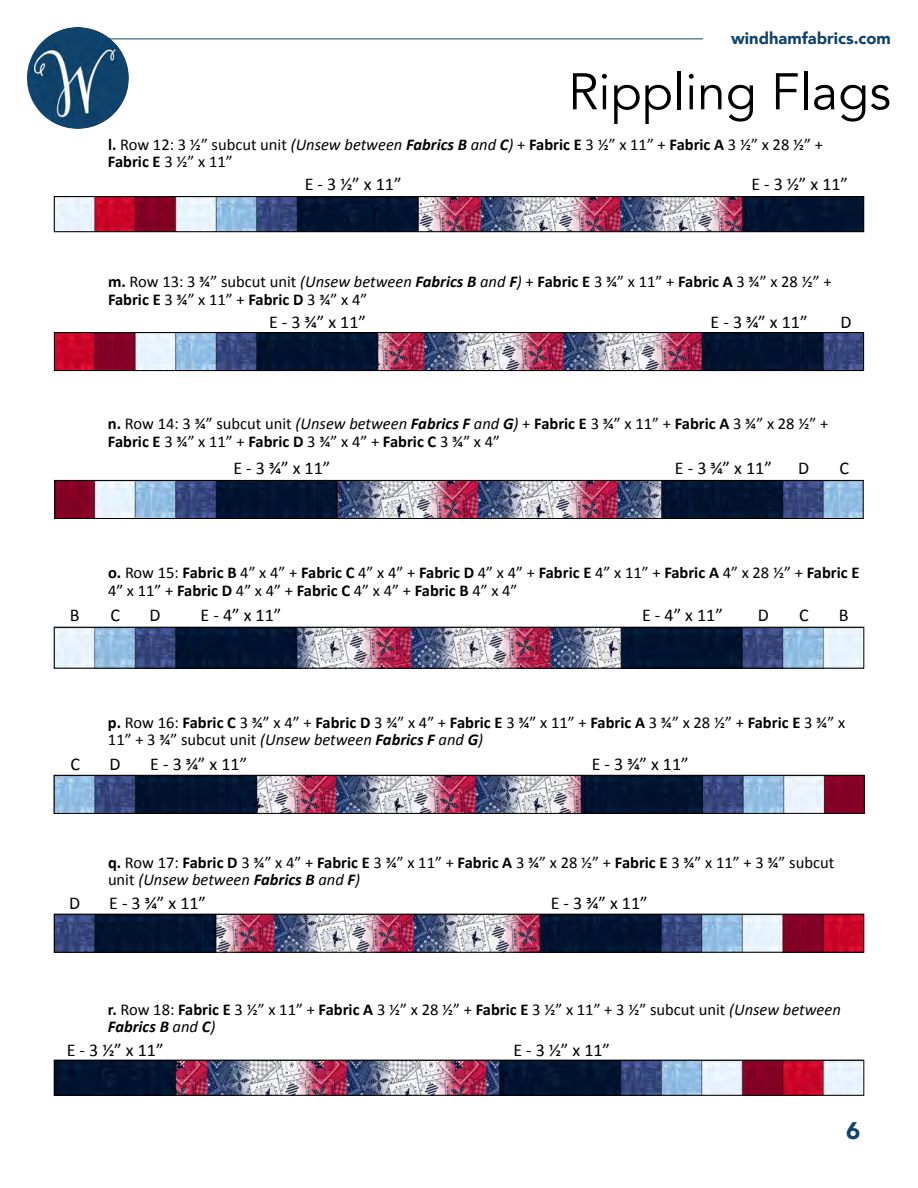
<style>
.page{position:relative;width:918px;height:1188px;background:#fff}
.page>*{position:absolute;margin:0;border:0;box-sizing:border-box;transform-origin:0 0}
.t1{font:51px "Avenir";color:#000}
.t2{font:900 24px "Avenir";color:#11436b}
.t3{font:18px "Calibri";color:#000}
.t4{font:16.5px/17.9px "Calibri";color:#000}
.t5{font:700 16.5px/17.9px "Calibri";color:#000}
.t6{font:900 16.5px "Avenir";color:#11436b}
.s1{font-weight:700}
.s2{font-style:italic}
.s3{font-weight:700;font-style:italic}
.s4{font-weight:400}
</style>
<div class="page">
<img style="left:27px;top:27px;width:102px;height:102px;border-radius:51px">
<hr style="left:109px;top:39px;width:594px;height:1px;background:#11436b">
<img style="left:56px;top:198px;width:806px;height:32px">
<div style="left:54px;top:196px;width:810px;height:36px;border:1px solid #000"></div>
<img style="left:57px;top:482px;width:804px;height:35px">
<div style="left:55px;top:480px;width:808px;height:39px;border:1px solid #000"></div>
<img style="left:56px;top:777px;width:807px;height:35px">
<div style="left:54px;top:775px;width:811px;height:39px;border:1px solid #000"></div>
<img style="left:56px;top:1062px;width:806px;height:31px">
<div style="left:54px;top:1060px;width:810px;height:35px;border:1px solid #000"></div>
<img style="left:56px;top:334px;width:806px;height:35px">
<div style="left:54px;top:332px;width:810px;height:39px;border:1px solid #000"></div>
<img style="left:56px;top:629px;width:806px;height:37px">
<div style="left:54px;top:627px;width:810px;height:41px;border:1px solid #000"></div>
<img style="left:56px;top:916px;width:806px;height:34px">
<div style="left:54px;top:914px;width:810px;height:38px;border:1px solid #000"></div>
<p class="t6" style="left:731px;top:24px;width:161px">windhamfabrics.com</p>
<h1 class="t1" style="left:568px;top:61px;width:324px">Rippling Flags</h1>
<p class="t4" style="left:108px;top:135px;width:717px"><span class="s1">l.</span> Row 12: 3 ½” subcut unit <span class="s2">(Unsew between</span> <span class="s3">Fabrics B</span> <span class="s2">and</span> <span class="s3">C</span><span class="s2">)</span> + <span class="s1">Fabric E</span> 3 ½” x 11” + <span class="s1">Fabric A</span> 3 ½” x 28 ½” +<br><span class="s1">Fabric E</span> 3 ½” x 11”</p>
<p class="t3" style="left:305px;top:171px;width:98px">E - 3 1/2” x 11”</p>
<p class="t3" style="left:751px;top:171px;width:98px">E - 3 1/2” x 11”</p>
<p class="t4" style="left:108px;top:272px;width:725px"><span class="s1">m.</span> Row 13: 3 ¾” subcut unit <span class="s2">(Unsew between</span> <span class="s3">Fabrics B</span> <span class="s2">and</span> <span class="s3">F</span><span class="s2">)</span> + <span class="s1">Fabric E</span> 3 ¾” x 11” + <span class="s1">Fabric A</span> 3 ¾” x 28 ½” +<br><span class="s1">Fabric E</span> 3 ¾” x 11” + <span class="s1">Fabric D</span> 3 ¾” x 4”</p>
<p class="t3" style="left:269px;top:309px;width:98px">E - 3 3/4” x 11”</p>
<p class="t3" style="left:711px;top:309px;width:98px">E - 3 3/4” x 11”</p>
<p class="t3" style="left:840px;top:309px;width:13px">D</p>
<p class="t4" style="left:108px;top:414px;width:722px"><span class="s1">n.</span> Row 14: 3 ¾” subcut unit <span class="s2">(Unsew between</span> <span class="s3">Fabrics F</span> <span class="s2">and</span> <span class="s3">G</span><span class="s2">)</span> + <span class="s1">Fabric E</span> 3 ¾” x 11” + <span class="s1">Fabric A</span> 3 ¾” x 28 ½” +<br><span class="s1">Fabric E</span> 3 ¾” x 11” + <span class="s1">Fabric D</span> 3 ¾” x 4” + <span class="s1">Fabric C</span> 3 ¾” x 4”</p>
<p class="t3" style="left:233px;top:456px;width:98px">E - 3 3/4” x 11”</p>
<p class="t3" style="left:675px;top:456px;width:98px">E - 3 3/4” x 11”</p>
<p class="t3" style="left:798px;top:456px;width:13px">D</p>
<p class="t3" style="left:839px;top:456px;width:11px">C</p>
<p class="t5" style="left:108px;top:563px;width:753px">o. <span class="s4">Row 15:</span> Fabric B <span class="s4">4” x 4” +</span> Fabric C <span class="s4">4” x 4” +</span> Fabric D <span class="s4">4” x 4” +</span> Fabric E <span class="s4">4” x 11” +</span> Fabric A <span class="s4">4” x 28 ½” +</span> Fabric E<br><span class="s4">4” x 11” +</span> Fabric D <span class="s4">4” x 4” +</span> Fabric C <span class="s4">4” x 4” +</span> Fabric B <span class="s4">4” x 4”</span></p>
<p class="t3" style="left:70px;top:602px;width:11px">B</p>
<p class="t3" style="left:110px;top:602px;width:11px">C</p>
<p class="t3" style="left:150px;top:602px;width:13px">D</p>
<p class="t3" style="left:201px;top:602px;width:82px">E - 4” x 11”</p>
<p class="t3" style="left:642px;top:602px;width:82px">E - 4” x 11”</p>
<p class="t3" style="left:758px;top:602px;width:13px">D</p>
<p class="t3" style="left:799px;top:602px;width:11px">C</p>
<p class="t3" style="left:839px;top:602px;width:11px">B</p>
<p class="t3" style="left:70px;top:751px;width:11px">C</p>
<p class="t4" style="left:108px;top:713px;width:739px"><span class="s1">p.</span> Row 16: <span class="s1">Fabric C</span> 3 ¾” x 4” + <span class="s1">Fabric D</span> 3 ¾” x 4” + <span class="s1">Fabric E</span> 3 ¾” x 11” + <span class="s1">Fabric A</span> 3 ¾” x 28 ½” + <span class="s1">Fabric E</span> 3 ¾” x<br>11” + 3 ¾” subcut unit <span class="s2">(Unsew between</span> <span class="s3">Fabrics F</span> <span class="s2">and</span> <span class="s3">G</span><span class="s2">)</span></p>
<p class="t3" style="left:110px;top:751px;width:13px">D</p>
<p class="t3" style="left:150px;top:751px;width:98px">E - 3 3/4” x 11”</p>
<p class="t3" style="left:592px;top:751px;width:98px">E - 3 3/4” x 11”</p>
<p class="t3" style="left:69px;top:891px;width:13px">D</p>
<p class="t4" style="left:108px;top:853px;width:728px"><span class="s1">q.</span> Row 17: <span class="s1">Fabric D</span> 3 ¾” x 4” + <span class="s1">Fabric E</span> 3 ¾” x 11” + <span class="s1">Fabric A</span> 3 ¾” x 28 ½” + <span class="s1">Fabric E</span> 3 ¾” x 11” + 3 ¾” subcut unit <span class="s2">(Unsew between</span> <span class="s3">Fabrics B</span> <span class="s2">and</span> <span class="s3">F</span><span class="s2">)</span></p>
<p class="t3" style="left:109px;top:891px;width:98px">E - 3 3/4” x 11”</p>
<p class="t3" style="left:551px;top:891px;width:98px">E - 3 3/4” x 11”</p>
<p class="t4" style="left:108px;top:1000px;width:734px"><span class="s1">r.</span> Row 18: <span class="s1">Fabric E</span> 3 ½” x 11” + <span class="s1">Fabric A</span> 3 ½” x 28 ½” + <span class="s1">Fabric E</span> 3 ½” x 11” + 3 ½” subcut unit <span class="s2">(Unsew between<br></span><span class="s3">Fabrics B</span> <span class="s2">and</span> <span class="s3">C</span><span class="s2">)</span></p>
<p class="t3" style="left:67px;top:1037px;width:98px">E - 3 1/2” x 11”</p>
<p class="t3" style="left:513px;top:1037px;width:98px">E - 3 1/2” x 11”</p>
<h2 class="t2" style="left:846px;top:1110px;width:16px">6</h2>
</div>
